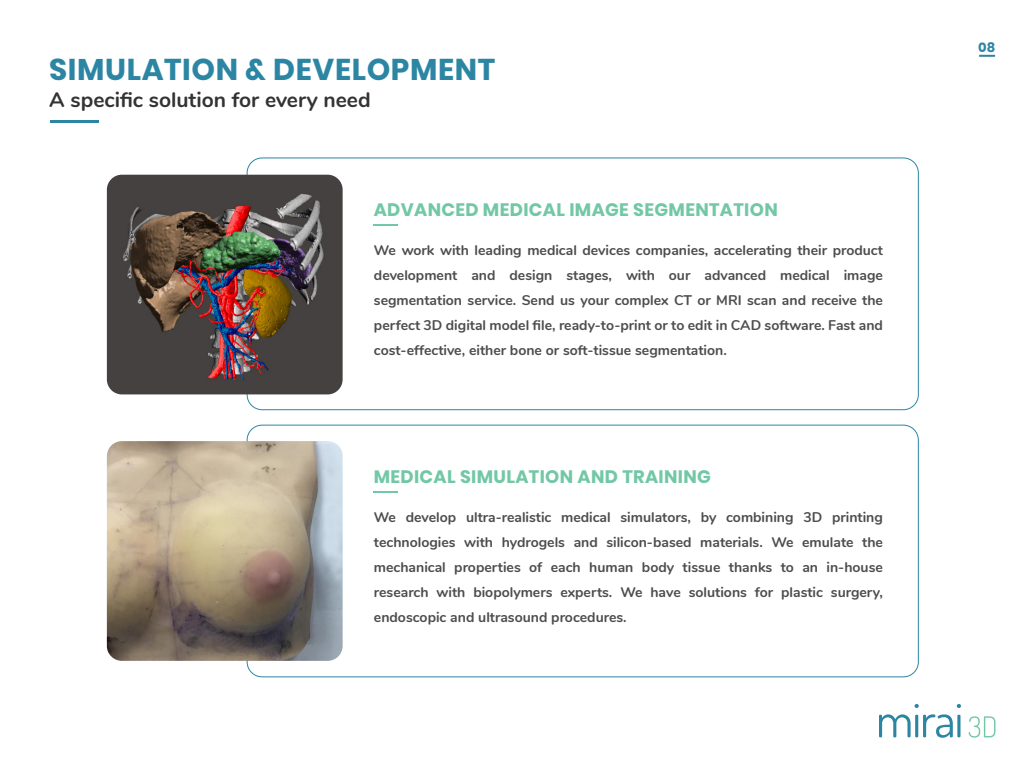
<style>
.page{position:relative;width:1024px;height:768px;background:#fff}
.page>*{position:absolute;margin:0;border:0;box-sizing:border-box;transform-origin:0 0}
.t1{font:700 30px "Poppins";letter-spacing:.02em;color:#2c86a3}
.t2{font:700 21px "Nunito";color:#333}
.t3{font:700 18px "Poppins";letter-spacing:.02em;color:#72c8a6}
.t4{font:700 14px/25px "Nunito";color:#4d4d4d;text-align:justify}
.t5{font:700 13.2px "Poppins";color:#2c86a3}
</style>
<div class="page">
<hr style="left:373px;top:224px;width:25px;height:2px;background:#72c8a6">
<svg style="left:879px;top:704px;width:82px;height:34px"></svg>
<svg style="left:969px;top:716px;width:27px;height:22px"></svg>
<svg style="left:979px;top:55px;width:16px;height:2px"></svg>
<hr style="left:50px;top:120px;width:48px;height:3px;background:#2c86a3">
<svg style="left:373px;top:492px;width:25px;height:1px"></svg>
<img style="left:107px;top:441px;width:236px;height:220px">
<img style="left:107px;top:175px;width:236px;height:219px">
<h1 class="t1" style="left:49px;top:53px;width:447px">SIMULATION &amp; DEVELOPMENT</h1>
<h2 class="t2" style="left:49px;top:84px;width:323px">A specific solution for every need</h2>
<p class="t3" style="left:374px;top:199px;width:406px">ADVANCED MEDICAL IMAGE SEGMENTATION</p>
<p class="t4" style="left:374px;top:237px;width:511px">We work with leading medical devices companies, accelerating their product development and design stages, with our advanced medical image segmentation service. Send us your complex CT or MRI scan and receive the perfect 3D digital model file, ready-to-print or to edit in CAD software. Fast and cost-effective, either bone or soft-tissue segmentation.</p>
<p class="t3" style="left:374px;top:466px;width:339px">MEDICAL SIMULATION AND TRAINING</p>
<p class="t4" style="left:374px;top:504px;width:511px">We develop ultra-realistic medical simulators, by combining 3D printing technologies with hydrogels and silicon-based materials. We emulate the mechanical properties of each human body tissue thanks to an in-house research with biopolymers experts. We have solutions for plastic surgery, endoscopic and ultrasound procedures.</p>
<p class="t5" style="left:978px;top:40px;width:19px">08</p>
</div>
